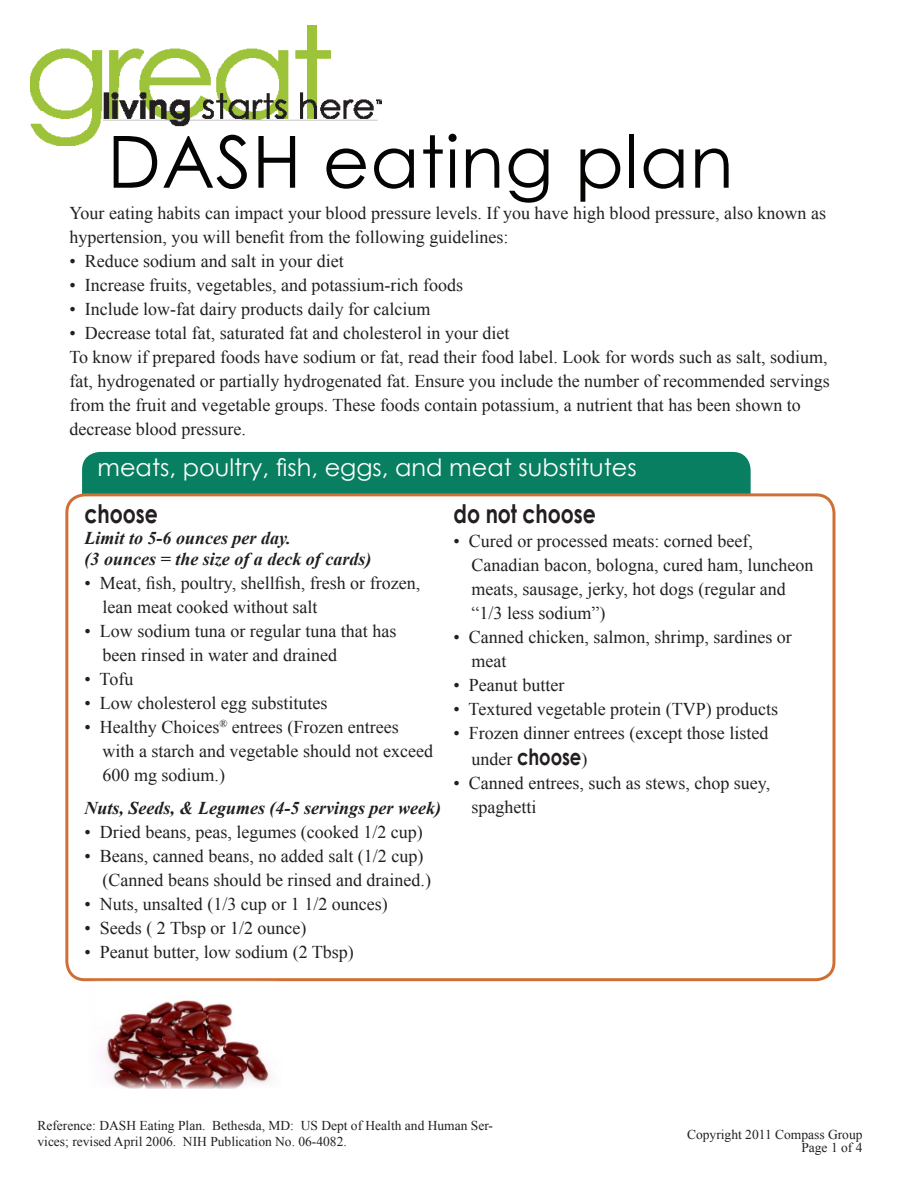
<style>
.page{position:relative;width:918px;height:1188px;background:#fff}
.page>*{position:absolute;margin:0;border:0;box-sizing:border-box;transform-origin:0 0}
.t1{font:72px "Century Gothic";letter-spacing:.01em;color:#040503}
.t2{font:700 25.65px "Century Gothic";letter-spacing:-.005em;color:#231f20;scale:.8 1}
.t3{font:24px "Century Gothic";color:#fff}
.t4{font:18px/24px "Times New Roman";color:#231f20}
.t5{font:italic 700 18px "Times New Roman";color:#231f20}
.t6{font:13.5px/16.2px "Times New Roman";color:#231f20}
.s1{font-family:"Century Gothic";font-weight:700;font-size:22.5px}
</style>
<div class="page">
<img style="left:31px;top:25px;width:351px;height:121px">
<div style="left:82px;top:452px;width:669px;height:99px;background:#087f60;border-radius:18px"></div>
<div style="left:67px;top:495px;width:767px;height:485px;background:#fff;border-radius:18px"></div>
<div style="left:65px;top:493px;width:771px;height:488px;border:3px solid #cf6f35;border-radius:18px"></div>
<img style="left:88px;top:980px;width:194px;height:109px">
<p class="t1" style="left:107px;top:111px;width:628px">DASH eating plan</p>
<p class="t4" style="left:69px;top:201px;width:758px">Your eating habits can impact your blood pressure levels. If you have high blood pressure, also known as hypertension, you will benefit from the following guidelines:</p>
<p class="t4" style="left:69px;top:249px;width:276px">• Reduce sodium and salt in your diet</p>
<p class="t4" style="left:69px;top:273px;width:395px">• Increase fruits, vegetables, and potassium-rich foods</p>
<p class="t4" style="left:69px;top:297px;width:363px">• Include low-fat dairy products daily for calcium</p>
<p class="t4" style="left:69px;top:321px;width:442px">• Decrease total fat, saturated fat and cholesterol in your diet</p>
<p class="t4" style="left:69px;top:345px;width:762px">To know if prepared foods have sodium or fat, read their food label. Look for words such as salt, sodium, fat, hydrogenated or partially hydrogenated fat. Ensure you include the number of recommended servings from the fruit and vegetable groups. These foods contain potassium, a nutrient that has been shown to</p>
<p class="t4" style="left:69px;top:417px;width:178px">decrease blood pressure.</p>
<p class="t3" style="left:98px;top:450px;width:541px">meats, poultry, fish, eggs, and meat substitutes</p>
<p class="t2" style="left:85px;top:494px;width:93px">choose</p>
<p class="t5" style="left:85px;top:526px;width:208px">Limit to 5-6 ounces per day.</p>
<p class="t5" style="left:85px;top:547px;width:288px">(3 ounces = the size of a deck of cards)</p>
<p class="t4" style="left:85px;top:571px;width:337px">• Meat, fish, poultry, shellfish, fresh or frozen,</p>
<p class="t4" style="left:103px;top:595px;width:216px">lean meat cooked without salt</p>
<p class="t4" style="left:85px;top:619px;width:313px">• Low sodium tuna or regular tuna that has</p>
<p class="t4" style="left:103px;top:643px;width:236px">been rinsed in water and drained</p>
<p class="t4" style="left:85px;top:667px;width:50px">• Tofu</p>
<p class="t4" style="left:85px;top:691px;width:244px">• Low cholesterol egg substitutes</p>
<p class="t4" style="left:85px;top:715px;width:316px">• Healthy Choices<sup>®</sup> entrees (Frozen entrees</p>
<p class="t4" style="left:103px;top:739px;width:332px">with a starch and vegetable should not exceed</p>
<p class="t4" style="left:103px;top:763px;width:124px">600 mg sodium.)</p>
<p class="t5" style="left:85px;top:796px;width:358px">Nuts, Seeds, &amp; Legumes (4-5 servings per week)</p>
<p class="t4" style="left:85px;top:820px;width:340px">• Dried beans, peas, legumes (cooked 1/2 cup)</p>
<p class="t4" style="left:85px;top:844px;width:340px">• Beans, canned beans, no added salt (1/2 cup)</p>
<p class="t4" style="left:103px;top:868px;width:330px">(Canned beans should be rinsed and drained.)</p>
<p class="t4" style="left:85px;top:892px;width:305px">• Nuts, unsalted (1/3 cup or 1 1/2 ounces)</p>
<p class="t4" style="left:85px;top:916px;width:223px">• Seeds ( 2 Tbsp or 1/2 ounce)</p>
<p class="t4" style="left:85px;top:940px;width:271px">• Peanut butter, low sodium (2 Tbsp)</p>
<p class="t2" style="left:454px;top:494px;width:179px">do not choose</p>
<p class="t4" style="left:454px;top:528px;width:301px">• Cured or processed meats: corned beef,</p>
<p class="t4" style="left:472px;top:552px;width:343px">Canadian bacon, bologna, cured ham, luncheon</p>
<p class="t4" style="left:472px;top:576px;width:316px">meats, sausage, jerky, hot dogs (regular and</p>
<p class="t4" style="left:472px;top:600px;width:135px">“1/3 less sodium”)</p>
<p class="t4" style="left:454px;top:624px;width:340px">• Canned chicken, salmon, shrimp, sardines or</p>
<p class="t4" style="left:472px;top:648px;width:36px">meat</p>
<p class="t4" style="left:454px;top:672px;width:112px">• Peanut butter</p>
<p class="t4" style="left:454px;top:696px;width:326px">• Textured vegetable protein (TVP) products</p>
<p class="t4" style="left:454px;top:720px;width:316px">• Frozen dinner entrees (except those listed</p>
<p class="t4" style="left:472px;top:747px;width:117px">under <span class="s1">choose</span>)</p>
<p class="t4" style="left:454px;top:771px;width:318px">• Canned entrees, such as stews, chop suey,</p>
<p class="t4" style="left:472px;top:795px;width:66px">spaghetti</p>
<p class="t6" style="left:38px;top:1117px;width:457px">Reference: DASH Eating Plan. Bethesda, MD: US Dept of Health and Human Ser&shy;vices; revised April 2006. NIH Publication No. 06-4082.</p>
<p class="t6" style="left:687px;top:1126px;width:177px">Copyright 2011 Compass Group</p>
<p class="t6" style="left:801px;top:1139px;width:63px">Page 1 of 4</p>
</div>
